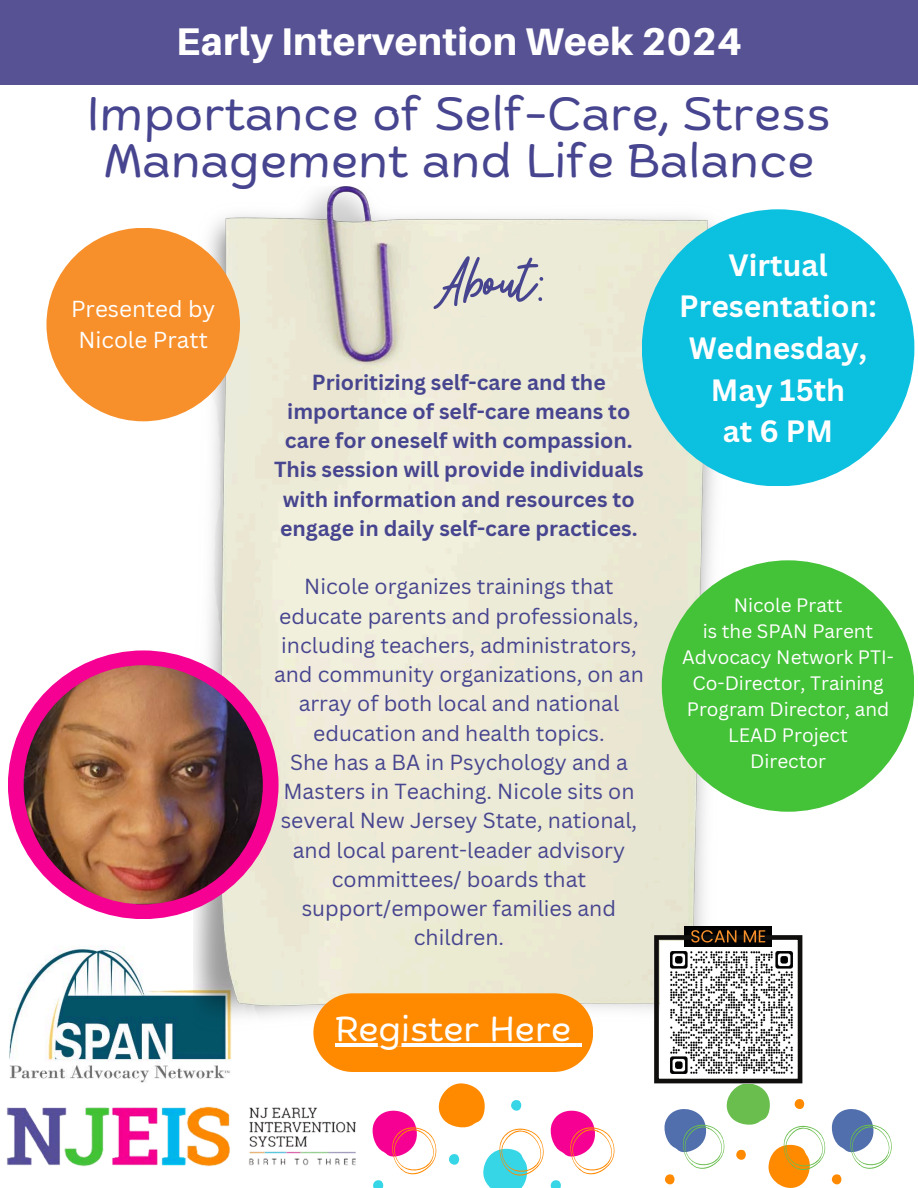
<style>
.page{position:relative;width:918px;height:1188px;background:#fff}
.page>*{position:absolute;margin:0;border:0;box-sizing:border-box;transform-origin:0 0}
.t1{font:63.15px "Beauty Salon Script";color:#47458f}
.t2{font:46.5px/47.2px "Biski";color:#47458f;text-align:center}
.t3{font:800 38.55px "Aileron";letter-spacing:.01em;color:#fff}
.t4{font:34.5px "Biski";color:#fff}
.t5{font:700 30px/41.7px "Canva Sans";color:#fff;text-align:center}
.t6{font:22.5px/31.5px "Canva Sans";color:#fff;text-align:center}
.t7{font:21.3px/29.2px "Canva Sans";color:#47458f;text-align:center}
.t8{font:700 21.3px/29.2px "Canva Sans";color:#47458f;text-align:center}
.t9{font:18.9px/25.8px "Canva Sans";color:#fff;text-align:center}
</style>
<div class="page">
<img style="left:9px;top:929px;width:223px;height:154px">
<img style="left:194px;top:187px;width:533px;height:846px">
<img style="left:7px;top:1106px;width:349px;height:61px">
<svg style="left:313px;top:993px;width:280px;height:79px;background:#fe951a"></svg>
<svg style="left:664px;top:1083px;width:228px;height:105px"></svg>
<svg style="left:372px;top:1083px;width:243px;height:105px"></svg>
<div style="left:642px;top:209px;width:272px;height:277px;background:#0cc0df;border-radius:50%"></div>
<div style="left:8px;top:650px;width:271px;height:269px;background:#f60093;border-radius:50%"></div>
<div style="left:46px;top:228px;width:194px;height:193px;background:#f78f2a;border-radius:50%"></div>
<div style="left:662px;top:560px;width:252px;height:252px;background:#44c238;border-radius:50%"></div>
<div style="left:0;top:0;width:918px;height:84px;background:#565294"></div>
<img style="left:24px;top:665px;width:239px;height:239px;border-radius:50%">
<img style="left:661px;top:942px;width:142px;height:141px">
<div style="left:684px;top:926px;width:88px;height:21px;background:#000"></div>
<div style="left:654px;top:935px;width:148px;height:148px;border:5px solid #100f0d"></div>
<svg style="left:691px;top:930px;width:45px;height:13px"></svg>
<svg style="left:744px;top:930px;width:21px;height:12px"></svg>
<h5 class="t3" style="left:176px;top:18px;width:567px">Early Intervention Week 2024</h5>
<p class="t2" style="left:87px;top:94px;width:745px">Importance of Self-Care, Stress<br>Management and Life Balance</p>
<p class="t6" style="left:71px;top:292px;width:146px">Presented by<br>Nicole Pratt</p>
<p class="t1" style="left:441px;top:251px;width:106px">About:</p>
<p class="t8" style="left:274px;top:367px;width:371px">Prioritizing self-care and the importance of self-care means to care for oneself with compassion.<br>This session will provide individuals with information and resources to engage in daily self-care practices.</p>
<p class="t7" style="left:274px;top:571px;width:371px">Nicole organizes trainings that educate parents and professionals, including teachers, administrators, and community organizations, on an array of both local and national education and health topics.</p>
<p class="t7" style="left:281px;top:747px;width:358px">She has a BA in Psychology and a<br>Masters in Teaching. Nicole sits on several New Jersey State, national, and local parent-leader advisory committees/ boards that support/empower families and children.</p>
<h1 class="t4" style="left:335px;top:1015px;width:237px">Register Here</h1>
<h6 class="t5" style="left:679px;top:243px;width:199px">Virtual<br>Presentation:<br>Wednesday,<br>May 15th<br>at 6 PM</h6>
<p class="t9" style="left:734px;top:592px;width:110px">Nicole Pratt</p>
<p class="t9" style="left:682px;top:618px;width:213px">is the SPAN Parent<br>Advocacy Network PTI-<br>Co-Director, Training<br>Program Director, and<br>LEAD Project</p>
<p class="t9" style="left:750px;top:747px;width:77px">Director</p>
</div>
